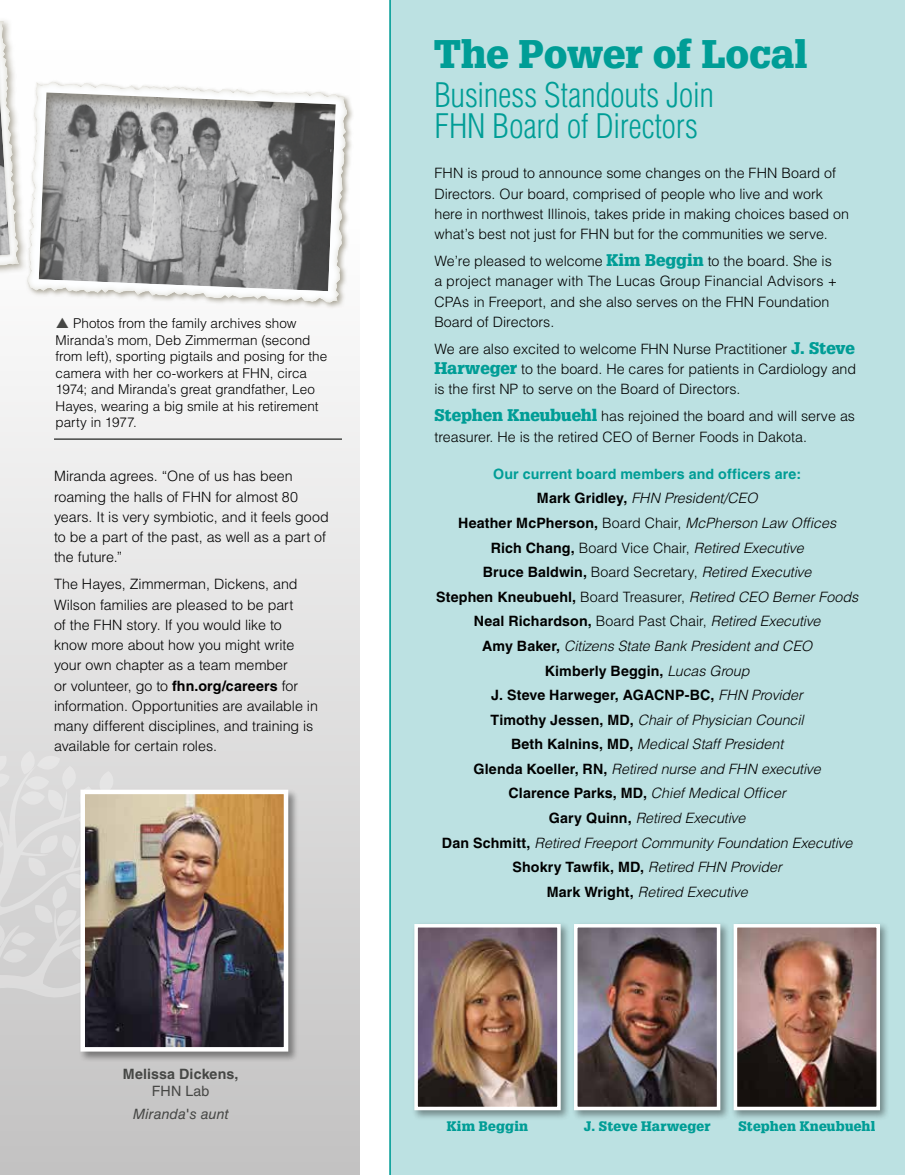
<style>
.page{position:relative;width:905px;height:1175px;background:#fff}
.page>*{position:absolute;margin:0;border:0;box-sizing:border-box;transform-origin:0 0}
.t1{font:900 39px "Glypha LT Std";letter-spacing:-.01em;color:#009d96}
.t2{font:300 condensed 33px/31.5px "Helvetica LT Std";letter-spacing:-.005em;color:#009d96}
.t3{font:300 14.25px/20.2px "Helvetica LT Std";color:#000}
.t4{font:italic 300 14.25px/24.6px "Helvetica LT Std";letter-spacing:-.005em;color:#000;text-align:center}
.t5{font:700 14.25px "Helvetica LT Std";letter-spacing:.01em;color:#464745}
.t6{font:italic 14.25px "Helvetica LT Std";letter-spacing:.005em;color:#464745}
.t7{font:14.25px "Helvetica LT Std";letter-spacing:.01em;color:#464745}
.t8{font:300 13.5px/16.5px "Helvetica LT Std";color:#000}
.t9{font:900 13.5px "Glypha LT Std";letter-spacing:.02em;color:#009d96}
.s1{font-weight:700}
.s2{font-family:"Glypha LT Std";font-weight:900;font-size:16.5px;color:#009d96}
.s3{font-weight:700;font-style:normal;color:#009d96}
.s4{font-weight:700;font-style:normal}
.s5{font-style:normal}
</style>
<div class="page">
<div style="left:389px;top:0;width:515px;height:1174px;background:#bce1e2"></div>
<hr style="left:389px;top:0;width:2px;height:1174px;background:#009d96">
<div style="left:0;top:50px;width:359px;height:1124px;background:linear-gradient(to bottom,#fff,#c4c3c3)"></div>
<div style="left:0;top:1025px;width:225px;height:149px;background:#c7c6c6"></div>
<svg style="left:0;top:736px;width:246px;height:289px;background:#d9d9d9"></svg>
<hr style="left:54px;top:438px;width:288px;height:2px;background:#464745">
<div style="left:411px;top:921px;width:159px;height:199px;background:#000;opacity:.4"></div>
<img style="left:419px;top:929px;width:136px;height:176px">
<div style="left:414px;top:924px;width:146px;height:186px;border:4px solid #fff"></div>
<div style="left:79px;top:788px;width:220px;height:274px;background:#000;opacity:.4"></div>
<img style="left:85px;top:794px;width:198px;height:252px">
<div style="left:80px;top:789px;width:208px;height:262px;border:4px solid #fff"></div>
<div style="left:571px;top:921px;width:159px;height:199px;background:#000;opacity:.4"></div>
<img style="left:579px;top:929px;width:136px;height:176px">
<div style="left:574px;top:924px;width:146px;height:186px;border:4px solid #fff"></div>
<div style="left:730px;top:921px;width:160px;height:199px;background:#000;opacity:.4"></div>
<img style="left:738px;top:929px;width:137px;height:176px">
<div style="left:733px;top:924px;width:147px;height:186px;border:4px solid #fff"></div>
<div style="left:25px;top:79px;width:329px;height:231px;background:#f9f9f9"></div>
<svg style="left:28px;top:82px;width:321px;height:223px"></svg>
<svg style="left:38px;top:91px;width:298px;height:201px;background:#a3a3a3"></svg>
<div style="left:0;top:17px;width:28px;height:267px;background:#7a735e;opacity:.6"></div>
<svg style="left:0;top:20px;width:21px;height:257px"></svg>
<svg style="left:57px;top:318px;width:11px;height:10px"></svg>
<p class="t8" style="left:56px;top:315px;width:273px;text-indent:18px">Photos from the family archives show Miranda’s mom, Deb Zimmerman (second from left), sporting pigtails and posing for the camera with her co-workers at FHN, circa 1974; and Miranda’s great grandfather, Leo Hayes, wearing a big smile at his retirement party in 1977.</p>
<p class="t3" style="left:54px;top:466px;width:276px">Miranda agrees. “One of us has been roaming the halls of FHN for almost 80 years. It is very symbiotic, and it feels good to be a part of the past, as well as a part of the future.”</p>
<p class="t3" style="left:54px;top:574px;width:265px">The Hayes, Zimmerman, Dickens, and Wilson families are pleased to be part<br>of the FHN story. If you would like to know more about how you might write your own chapter as a team member<br>or volunteer, go to <span class="s1">fhn.org/careers</span> for information. Opportunities are available in many different disciplines, and training is available for certain roles.</p>
<p class="t5" style="left:123px;top:1065px;width:117px">Melissa Dickens,</p>
<p class="t7" style="left:152px;top:1082px;width:59px">FHN Lab</p>
<p class="t6" style="left:133px;top:1105px;width:97px">Miranda's aunt</p>
<h1 class="t1" style="left:434px;top:31px;width:374px">The Power of Local</h1>
<h2 class="t2" style="left:434px;top:79px;width:281px">Business Standouts Join<br>FHN Board of Directors</h2>
<p class="t3" style="left:434px;top:163px;width:416px">FHN is proud to announce some changes on the FHN Board of Directors. Our board, comprised of people who live and work here in northwest Illinois, takes pride in making choices based on what’s best not just for FHN but for the communities we serve.</p>
<p class="t3" style="left:434px;top:251px;width:404px">We’re pleased to welcome <span class="s2">Kim Beggin</span> to the board. She is a project manager with The Lucas Group Financial Advisors + CPAs in Freeport, and she also serves on the FHN Foundation Board of Directors.</p>
<p class="t3" style="left:434px;top:338px;width:423px;text-align:justify">We are also excited to welcome FHN Nurse Practitioner <span class="s2">J. Steve Harweger</span> to the board. He cares for patients in Cardiology and is the first NP to serve on the Board of Directors.</p>
<p class="t3" style="left:434px;top:406px;width:422px"><span class="s2">Stephen Kneubuehl</span> has rejoined the board and will serve as treasurer. He is the retired CEO of Berner Foods in Dakota.</p>
<p class="t4" style="left:436px;top:461px;width:423px"><span class="s3">Our current board members and officers are:<br></span><span class="s4">Mark Gridley,</span> FHN President/CEO<br><span class="s4">Heather McPherson,</span> <span class="s5">Board Chair,</span> McPherson Law Offices<br><span class="s4">Rich Chang,</span> <span class="s5">Board Vice Chair,</span> Retired Executive<br><span class="s4">Bruce Baldwin,</span> <span class="s5">Board Secretary,</span> Retired Executive<br><span class="s4">Stephen Kneubuehl,</span> <span class="s5">Board Treasurer,</span> Retired CEO Berner Foods <span class="s4">Neal Richardson,</span> <span class="s5">Board Past Chair,</span> Retired Executive<br><span class="s4">Amy Baker,</span> Citizens State Bank President and CEO<br><span class="s4">Kimberly Beggin,</span> Lucas Group<br><span class="s4">J. Steve Harweger, AGACNP-BC,</span> FHN Provider<br><span class="s4">Timothy Jessen, MD,</span> Chair of Physician Council<br><span class="s4">Beth Kalnins, MD,</span> Medical Staff President<br><span class="s4">Glenda Koeller, RN,</span> Retired nurse and FHN executive<br><span class="s4">Clarence Parks, MD,</span> Chief Medical Officer<br><span class="s4">Gary Quinn,</span> Retired Executive<br><span class="s4">Dan Schmitt,</span> Retired Freeport Community Foundation Executive <span class="s4">Shokry Tawfik, MD,</span> Retired FHN Provider<br><span class="s4">Mark Wright,</span> Retired Executive</p>
<p class="t9" style="left:447px;top:1117px;width:83px">Kim Beggin</p>
<p class="t9" style="left:584px;top:1117px;width:128px">J. Steve Harweger</p>
<p class="t9" style="left:738px;top:1117px;width:138px">Stephen Kneubuehl</p>
</div>
